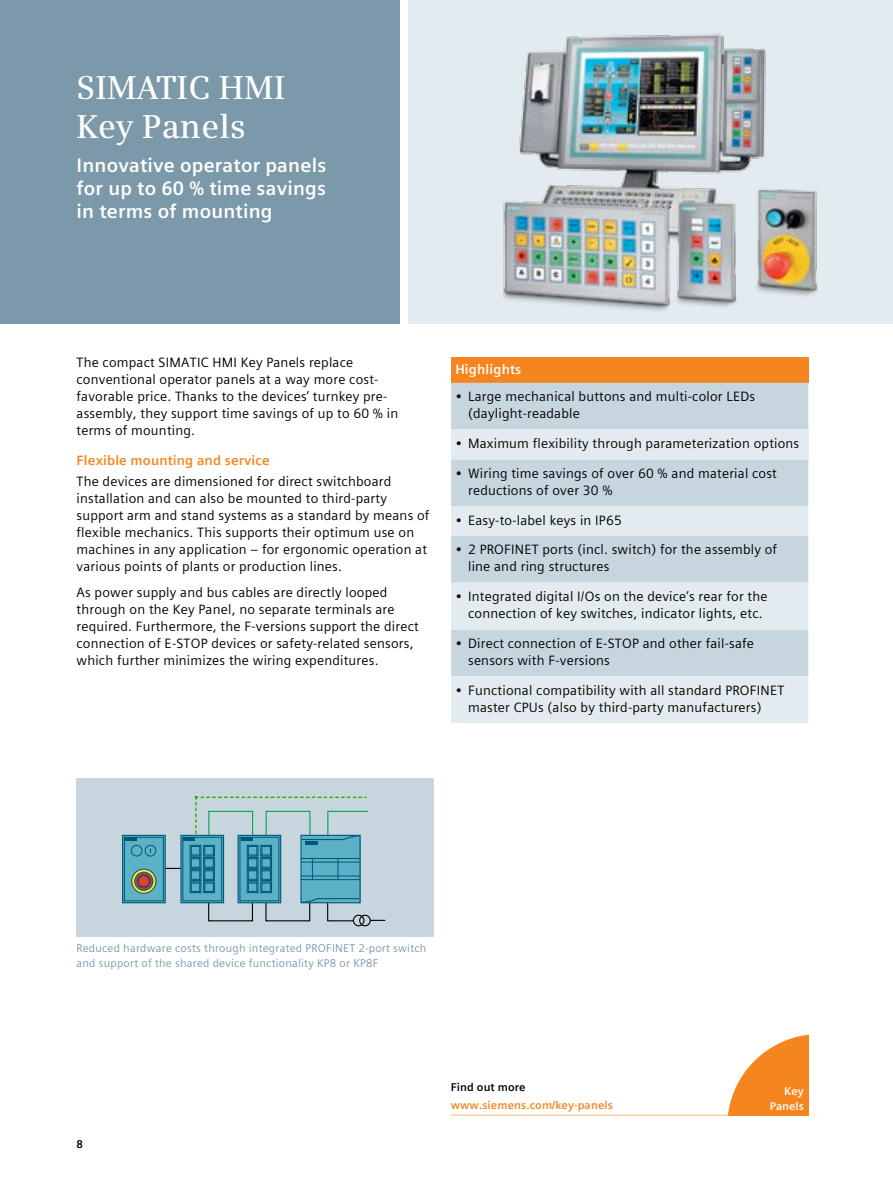
<style>
.page{position:relative;width:893px;height:1191px;background:#fff}
.page>*{position:absolute;margin:0;border:0;box-sizing:border-box;transform-origin:0 0}
.t1{font:600 33px/38.2px "Siemens Serif";letter-spacing:.005em;color:#fff}
.t2{font:700 19.5px/23.4px "Siemens Sans Global";letter-spacing:.01em;color:#fff;text-align:justify}
.t3{font:13.5px/17px "Siemens Sans Global";letter-spacing:.015em;color:#000}
.t4{font:700 13.5px "Siemens Sans Global";letter-spacing:.01em;color:#f5851e}
.t5{font:700 13.5px "Siemens Sans Global";letter-spacing:.01em;color:#fff}
.t6{font:11.25px/14.9px "Siemens Sans Global";letter-spacing:.02em;color:#7b99a9}
.t7{font:700 11.25px "Siemens Sans Global";letter-spacing:.01em;color:#f5851e}
.t8{font:700 11.25px "Siemens Sans Global";letter-spacing:.01em;color:#000}
.t9{font:700 11.25px "Siemens Sans Global";color:#fff}
</style>
<div class="page">
<div style="left:408px;top:0;width:485px;height:323px;background:#e2ebef"></div>
<img style="left:503px;top:33px;width:315px;height:278px">
<div style="left:77px;top:778px;width:357px;height:159px;background:#c7d6de"></div>
<div style="left:208px;top:893px;width:45px;height:28px;border:1px solid #000"></div>
<div style="left:265px;top:893px;width:45px;height:28px;border:1px solid #000"></div>
<svg style="left:242px;top:844px;width:35px;height:55px"></svg>
<div style="left:238px;top:834px;width:43px;height:69px;border:1px solid #005779"></div>
<div style="left:240px;top:837px;width:39px;height:64px;border:1px solid #005779"></div>
<div style="left:247px;top:845px;width:11px;height:11px;border:1px solid #005779"></div>
<div style="left:248px;top:846px;width:9px;height:9px;border:1px solid #005779"></div>
<div style="left:261px;top:845px;width:11px;height:11px;border:1px solid #005779"></div>
<div style="left:262px;top:846px;width:9px;height:9px;border:1px solid #005779"></div>
<div style="left:247px;top:857px;width:11px;height:11px;border:1px solid #005779"></div>
<div style="left:248px;top:858px;width:9px;height:9px;border:1px solid #005779"></div>
<div style="left:261px;top:857px;width:11px;height:11px;border:1px solid #005779"></div>
<div style="left:262px;top:858px;width:9px;height:9px;border:1px solid #005779"></div>
<div style="left:247px;top:869px;width:11px;height:11px;border:1px solid #005779"></div>
<div style="left:248px;top:870px;width:9px;height:9px;border:1px solid #005779"></div>
<div style="left:261px;top:869px;width:11px;height:11px;border:1px solid #005779"></div>
<div style="left:262px;top:870px;width:9px;height:9px;border:1px solid #005779"></div>
<div style="left:247px;top:881px;width:11px;height:11px;border:1px solid #005779"></div>
<div style="left:248px;top:883px;width:9px;height:8px;border:1px solid #005779"></div>
<div style="left:261px;top:881px;width:11px;height:11px;border:1px solid #005779"></div>
<div style="left:262px;top:883px;width:9px;height:8px;border:1px solid #005779"></div>
<hr style="left:151px;top:868px;width:45px;height:1px;background:#000">
<div style="left:123px;top:835px;width:42px;height:67px;background:#5cb1c7"></div>
<div style="left:122px;top:834px;width:44px;height:69px;border:1px solid #005779"></div>
<div style="left:124px;top:837px;width:39px;height:64px;border:1px solid #005779"></div>
<svg style="left:125px;top:838px;width:12px;height:3px"></svg>
<svg style="left:182px;top:836px;width:38px;height:65px"></svg>
<div style="left:180px;top:834px;width:44px;height:69px;border:1px solid #005779"></div>
<div style="left:183px;top:837px;width:39px;height:64px;border:1px solid #005779"></div>
<div style="left:190px;top:845px;width:11px;height:11px;border:1px solid #005779"></div>
<div style="left:191px;top:846px;width:9px;height:9px;border:1px solid #005779"></div>
<div style="left:204px;top:845px;width:11px;height:11px;border:1px solid #005779"></div>
<div style="left:205px;top:846px;width:8px;height:9px;border:1px solid #005779"></div>
<div style="left:190px;top:857px;width:11px;height:11px;border:1px solid #005779"></div>
<div style="left:191px;top:858px;width:9px;height:9px;border:1px solid #005779"></div>
<div style="left:204px;top:857px;width:11px;height:11px;border:1px solid #005779"></div>
<div style="left:205px;top:858px;width:8px;height:9px;border:1px solid #005779"></div>
<div style="left:190px;top:869px;width:11px;height:11px;border:1px solid #005779"></div>
<div style="left:191px;top:870px;width:9px;height:9px;border:1px solid #005779"></div>
<div style="left:204px;top:869px;width:11px;height:11px;border:1px solid #005779"></div>
<div style="left:205px;top:870px;width:8px;height:9px;border:1px solid #005779"></div>
<div style="left:190px;top:881px;width:11px;height:11px;border:1px solid #005779"></div>
<div style="left:191px;top:883px;width:9px;height:8px;border:1px solid #005779"></div>
<div style="left:204px;top:881px;width:11px;height:11px;border:1px solid #005779"></div>
<div style="left:205px;top:883px;width:8px;height:8px;border:1px solid #005779"></div>
<svg style="left:132px;top:869px;width:24px;height:24px"></svg>
<div style="left:132px;top:869px;width:24px;height:24px;border:1px solid #005779;border-radius:50%"></div>
<div style="left:135px;top:872px;width:18px;height:18px;border:1px solid #005779;border-radius:50%"></div>
<svg style="left:137px;top:874px;width:15px;height:15px"></svg>
<div style="left:301px;top:835px;width:59px;height:67px;background:#5cb1c7"></div>
<div style="left:300px;top:834px;width:61px;height:69px;border:1px solid #005779"></div>
<hr style="left:301px;top:858px;width:59px;height:1px;background:#005779">
<hr style="left:301px;top:861px;width:59px;height:1px;background:#005779">
<hr style="left:301px;top:875px;width:59px;height:1px;background:#005779">
<hr style="left:301px;top:879px;width:59px;height:1px;background:#005779">
<svg style="left:184px;top:796px;width:184px;height:48px"></svg>
<svg style="left:300px;top:893px;width:60px;height:29px"></svg>
<svg style="left:305px;top:859px;width:8px;height:21px"></svg>
<svg style="left:338px;top:859px;width:17px;height:20px"></svg>
<div style="left:145px;top:845px;width:11px;height:11px;border:1px solid #005779;border-radius:50%"></div>
<div style="left:131px;top:845px;width:11px;height:11px;border:1px solid #005779;border-radius:50%"></div>
<div style="left:353px;top:914px;width:11px;height:12px;border:1px solid #000;border-radius:50%"></div>
<div style="left:359px;top:914px;width:12px;height:12px;border:1px solid #000;border-radius:50%"></div>
<svg style="left:370px;top:919px;width:15px;height:2px"></svg>
<div style="left:451px;top:357px;width:357px;height:26px;background:#f5851e"></div>
<div style="left:451px;top:383px;width:357px;height:123px;background:#c7d6de"></div>
<div style="left:451px;top:429px;width:357px;height:30px;background:#e2ebef"></div>
<svg style="left:451px;top:506px;width:357px;height:217px;background:#d6e2e7"></svg>
<div style="left:0;top:0;width:400px;height:323px;background:#7b99a9"></div>
<hr style="left:892px;top:0;width:1px;height:323px;background:#7b99a9">
<hr style="left:451px;top:1114px;width:276px;height:1px;background:#fbb87c">
<svg style="left:727px;top:1034px;width:81px;height:81px"></svg>
<h1 class="t1" style="left:77px;top:69px;width:210px">SIMATIC HMI<br>Key Panels</h1>
<h2 class="t2" style="left:77px;top:153px;width:251px">Innovative operator panels for up to 60 % time savings in terms of mounting</h2>
<p class="t3" style="left:77px;top:354px;width:323px">The compact SIMATIC HMI Key Panels replace conventional operator panels at a way more cost&shy;favorable price. Thanks to the devices’ turnkey pre&shy;assembly, they support time savings of up to 60 % in terms of mounting.</p>
<p class="t4" style="left:77px;top:450px;width:195px">Flexible mounting and service</p>
<p class="t3" style="left:77px;top:473px;width:354px">The devices are dimensioned for direct switchboard installation and can also be mounted to third-party support arm and stand systems as a standard by means of flexible mechanics. This supports their optimum use on machines in any application – for ergonomic operation at various points of plants or production lines.</p>
<p class="t3" style="left:77px;top:584px;width:344px">As power supply and bus cables are directly looped through on the Key Panel, no separate terminals are required. Furthermore, the F-versions support the direct connection of E-STOP devices or safety-related sensors, which further minimizes the wiring expenditures.</p>
<p class="t5" style="left:455px;top:358px;width:68px">Highlights</p>
<p class="t3" style="left:468px;top:388px;width:289px;text-indent:-13px">• Large mechanical buttons and multi-color LEDs (daylight-readable</p>
<p class="t3" style="left:455px;top:435px;width:345px">• Maximum flexibility through parameterization options</p>
<p class="t3" style="left:468px;top:465px;width:310px;text-indent:-13px">• Wiring time savings of over 60 % and material cost reductions of over 30 %</p>
<p class="t3" style="left:455px;top:511px;width:168px">• Easy-to-label keys in IP65</p>
<p class="t3" style="left:468px;top:541px;width:311px;text-indent:-13px">• 2 PROFINET ports (incl. switch) for the assembly of line and ring structures</p>
<p class="t3" style="left:455px;top:588px;width:314px;text-align:center">• Integrated digital I/Os on the device’s rear for the connection of key switches, indicator lights, etc.</p>
<p class="t3" style="left:468px;top:635px;width:287px;text-indent:-13px">• Direct connection of E-STOP and other fail-safe sensors with F-versions</p>
<p class="t3" style="left:468px;top:681px;width:318px;text-indent:-13px">• Functional compatibility with all standard PROFINET master CPUs (also by third-party manufacturers)</p>
<p class="t6" style="left:77px;top:940px;width:351px">Reduced hardware costs through integrated PROFINET 2-port switch and support of the shared device functionality KP8 or KP8F</p>
<p class="t8" style="left:77px;top:1135px;width:8px">8</p>
<p class="t8" style="left:451px;top:1078px;width:76px">Find out more</p>
<p class="t9" style="left:784px;top:1082px;width:21px">Key</p>
<p class="t7" style="left:451px;top:1096px;width:164px">www.siemens.com/key-panels</p>
<p class="t9" style="left:770px;top:1097px;width:35px">Panels</p>
</div>
